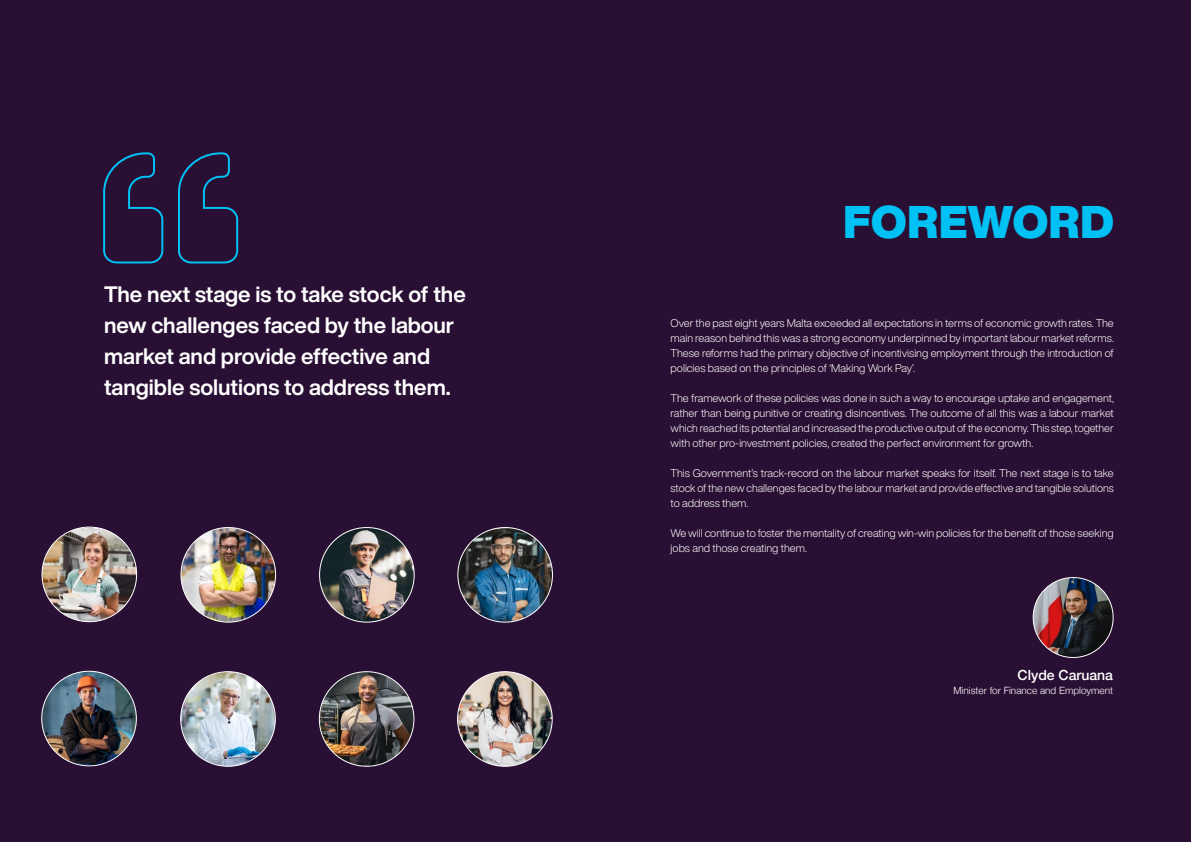
<style>
.page{position:relative;width:1191px;height:842px;background:#290f33}
.page>*{position:absolute;margin:0;border:0;box-sizing:border-box;transform-origin:0 0}
.t1{font:900 45px "Helvetica Now Display";letter-spacing:.01em;color:#00c1f3}
.t2{font:700 22px/31px "Helvetica Now Display";color:#fff}
.t3{font:500 14px "Helvetica Neue";color:#fff}
.t4{font:300 11px/15px "Helvetica Now Display";color:#fff;text-align:justify}
.t5{font:300 10px "Helvetica Neue";color:#fff}
</style>
<div class="page">
<svg style="left:103px;top:152px;width:136px;height:112px"></svg>
<img style="left:1033px;top:577px;width:80px;height:80px;border-radius:40px">
<div style="left:1032px;top:577px;width:81px;height:81px;border:1px solid #fff;border-radius:50%"></div>
<img style="left:42px;top:527px;width:95px;height:95px;border-radius:47px">
<img style="left:181px;top:527px;width:94px;height:95px;border-radius:47px">
<img style="left:319px;top:528px;width:95px;height:93px">
<img style="left:458px;top:527px;width:94px;height:95px;border-radius:47px">
<img style="left:42px;top:671px;width:94px;height:95px;border-radius:47px">
<img style="left:181px;top:672px;width:94px;height:94px;border-radius:47px">
<img style="left:319px;top:672px;width:95px;height:94px;border-radius:47px">
<img style="left:457px;top:672px;width:95px;height:94px;border-radius:47px">
<h2 class="t2" style="left:104px;top:279px;width:363px">The next stage is to take stock of the new challenges faced by the labour market and provide effective and tangible solutions to address them.</h2>
<h1 class="t1" style="left:843px;top:191px;width:272px">FOREWORD</h1>
<p class="t4" style="left:670px;top:315px;width:445px">Over the past eight years Malta exceeded all expectations in terms of economic growth rates. The main reason behind this was a strong economy underpinned by important labour market reforms.<br>These reforms had the primary objective of incentivising employment through the introduction of policies based on the principles of ‘Making Work Pay’.</p>
<p class="t4" style="left:670px;top:390px;width:445px">The framework of these policies was done in such a way to encourage uptake and engagement, rather than being punitive or creating disincentives. The outcome of all this was a labour market which reached its potential and increased the productive output of the economy. This step, together with other pro-investment policies, created the perfect environment for growth.</p>
<p class="t4" style="left:670px;top:465px;width:445px">This Government’s track-record on the labour market speaks for itself. The next stage is to take stock of the new challenges faced by the labour market and provide effective and tangible solutions to address them.</p>
<p class="t4" style="left:670px;top:525px;width:445px">We will continue to foster the mentality of creating win-win policies for the benefit of those seeking jobs and those creating them.</p>
<p class="t3" style="left:1017px;top:664px;width:97px">Clyde Caruana</p>
<p class="t5" style="left:953px;top:683px;width:161px">Minister for Finance and Employment</p>
</div>
